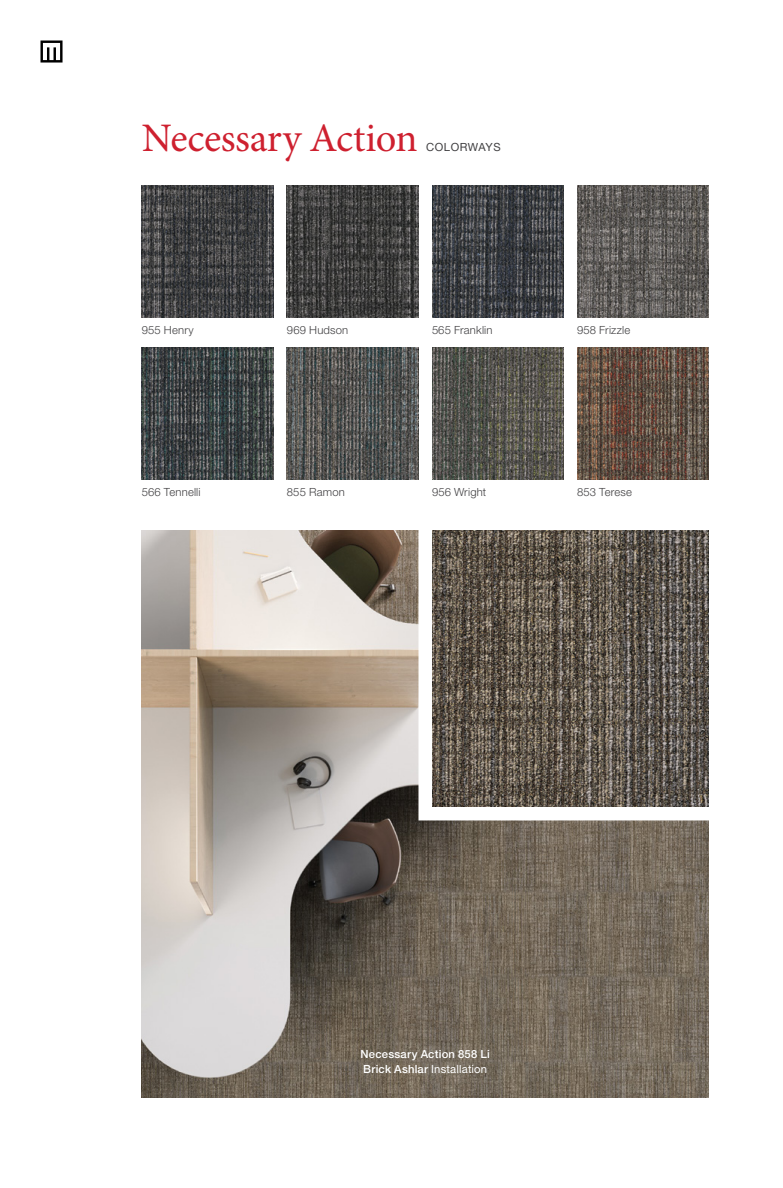
<style>
.page{position:relative;width:783px;height:1188px;background:#fff}
.page>*{position:absolute;margin:0;border:0;box-sizing:border-box;transform-origin:0 0}
.t1{font:40.5px "Minion Pro";letter-spacing:-.01em;color:#ce202f}
.t2{font:300 11.25px "Helvetica Neue LT Std";letter-spacing:.015em;color:#414042}
.t3{font:500 11.25px/15.8px "Helvetica Neue LT Std";letter-spacing:.02em;color:#fff}
.t4{font:11.25px "Helvetica Neue LT Std";letter-spacing:.05em;color:#414042}
.s1{font-weight:400}
</style>
<div class="page">
<img style="left:142px;top:530px;width:567px;height:567px">
<img style="left:142px;top:186px;width:131px;height:132px">
<img style="left:142px;top:348px;width:131px;height:132px">
<img style="left:432px;top:186px;width:132px;height:132px">
<img style="left:432px;top:348px;width:132px;height:132px">
<img style="left:287px;top:186px;width:131px;height:132px">
<img style="left:287px;top:348px;width:131px;height:132px">
<img style="left:577px;top:186px;width:132px;height:132px">
<img style="left:577px;top:348px;width:132px;height:132px">
<div style="left:418px;top:517px;width:304px;height:303px;background:#fff"></div>
<img style="left:432px;top:530px;width:277px;height:277px">
<svg style="left:41px;top:40px;width:22px;height:23px"></svg>
<h1 class="t1" style="left:142px;top:114px;width:277px">Necessary Action</h1>
<p class="t4" style="left:426px;top:140px;width:76px">COLORWAYS</p>
<p class="t2" style="left:142px;top:324px;width:53px">955 Henry</p>
<p class="t2" style="left:287px;top:324px;width:63px">969 Hudson</p>
<p class="t2" style="left:432px;top:324px;width:62px">565 Franklin</p>
<p class="t2" style="left:577px;top:324px;width:55px">958 Frizzle</p>
<p class="t2" style="left:142px;top:486px;width:60px">566 Tennelli</p>
<p class="t2" style="left:287px;top:486px;width:59px">855 Ramon</p>
<p class="t2" style="left:432px;top:486px;width:56px">956 Wright</p>
<p class="t2" style="left:577px;top:486px;width:56px">853 Terese</p>
<p class="t3" style="left:361px;top:1046px;width:131px">Necessary Action 858 Li<br>Brick Ashlar <span class="s1">Installation</span></p>
</div>
